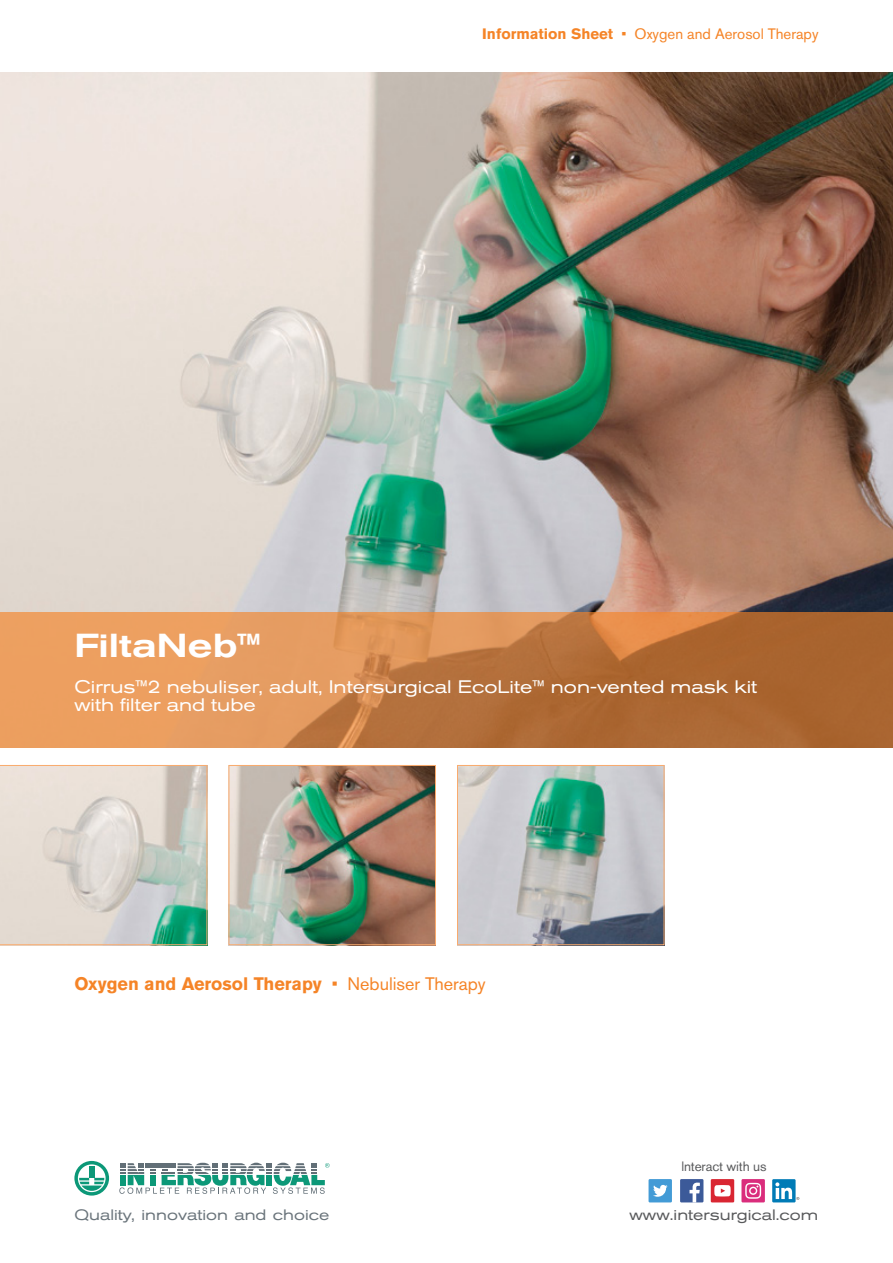
<style>
.page{position:relative;width:893px;height:1263px;background:#fff}
.page>*{position:absolute;margin:0;border:0;box-sizing:border-box;transform-origin:0 0}
.t1{font:500 expanded 33px "Akzidenz Grotesk Pro";color:#fff}
.t2{font:expanded 18px/18px "Akzidenz Grotesk Pro";color:#fff}
.t3{font:700 18px "Akzidenz Grotesk Pro";color:#f58427}
.t4{font:15px "Akzidenz Grotesk Pro";color:#f58427}
.t5{font:expanded 15px "Akzidenz Grotesk Pro";color:#6a747b}
.t6{font:expanded 15px "Akzidenz Grotesk Pro";color:#58595b}
.t7{font:13.5px "Akzidenz Grotesk Pro";letter-spacing:-.01em;color:#58595b}
.s1{font-weight:700}
.s2{font-weight:400}
</style>
<div class="page">
<svg style="left:74px;top:1161px;width:35px;height:34px"></svg>
<svg style="left:119px;top:1163px;width:211px;height:31px"></svg>
<img style="left:0;top:72px;width:893px;height:540px">
<svg style="left:0;top:612px;width:893px;height:135px;background:#ca8148"></svg>
<div style="left:648px;top:1179px;width:24px;height:23px;background:#439bd6"></div>
<svg style="left:653px;top:1184px;width:15px;height:13px"></svg>
<div style="left:680px;top:1179px;width:23px;height:23px;background:#3c5a99"></div>
<svg style="left:689px;top:1182px;width:11px;height:20px"></svg>
<div style="left:711px;top:1179px;width:23px;height:23px;background:#d92632"></div>
<svg style="left:714px;top:1185px;width:17px;height:11px"></svg>
<div style="left:741px;top:1179px;width:24px;height:23px;background:#da2d7c"></div>
<svg style="left:745px;top:1183px;width:16px;height:16px"></svg>
<div style="left:772px;top:1179px;width:24px;height:23px;background:#007bb6"></div>
<svg style="left:775px;top:1182px;width:24px;height:18px"></svg>
<svg style="left:0;top:765px;width:207px;height:180px;background:#d3d3ca"></svg>
<img style="left:231px;top:767px;width:203px;height:176px">
<div style="left:229px;top:765px;width:207px;height:180px;border:1px solid #faab6d"></div>
<img style="left:459px;top:767px;width:203px;height:176px">
<div style="left:457px;top:765px;width:207px;height:180px;border:1px solid #faab6d"></div>
<p class="t4" style="left:482px;top:24px;width:338px"><span class="s1">Information Sheet</span> • Oxygen and Aerosol Therapy</p>
<h1 class="t1" style="left:74px;top:624px;width:188px">FiltaNeb™</h1>
<p class="t2" style="left:74px;top:678px;width:684px">Cirrus™2 nebuliser, adult, Intersurgical EcoLite™ non-vented mask kit with filter and tube</p>
<p class="t3" style="left:74px;top:972px;width:413px">Oxygen and Aerosol Therapy <span class="s2">• Nebuliser Therapy</span></p>
<p class="t5" style="left:74px;top:1205px;width:257px">Quality, innovation and choice</p>
<p class="t7" style="left:681px;top:1157px;width:87px">lnteract with us</p>
<p class="t6" style="left:629px;top:1205px;width:190px">www.intersurgical.com</p>
</div>
